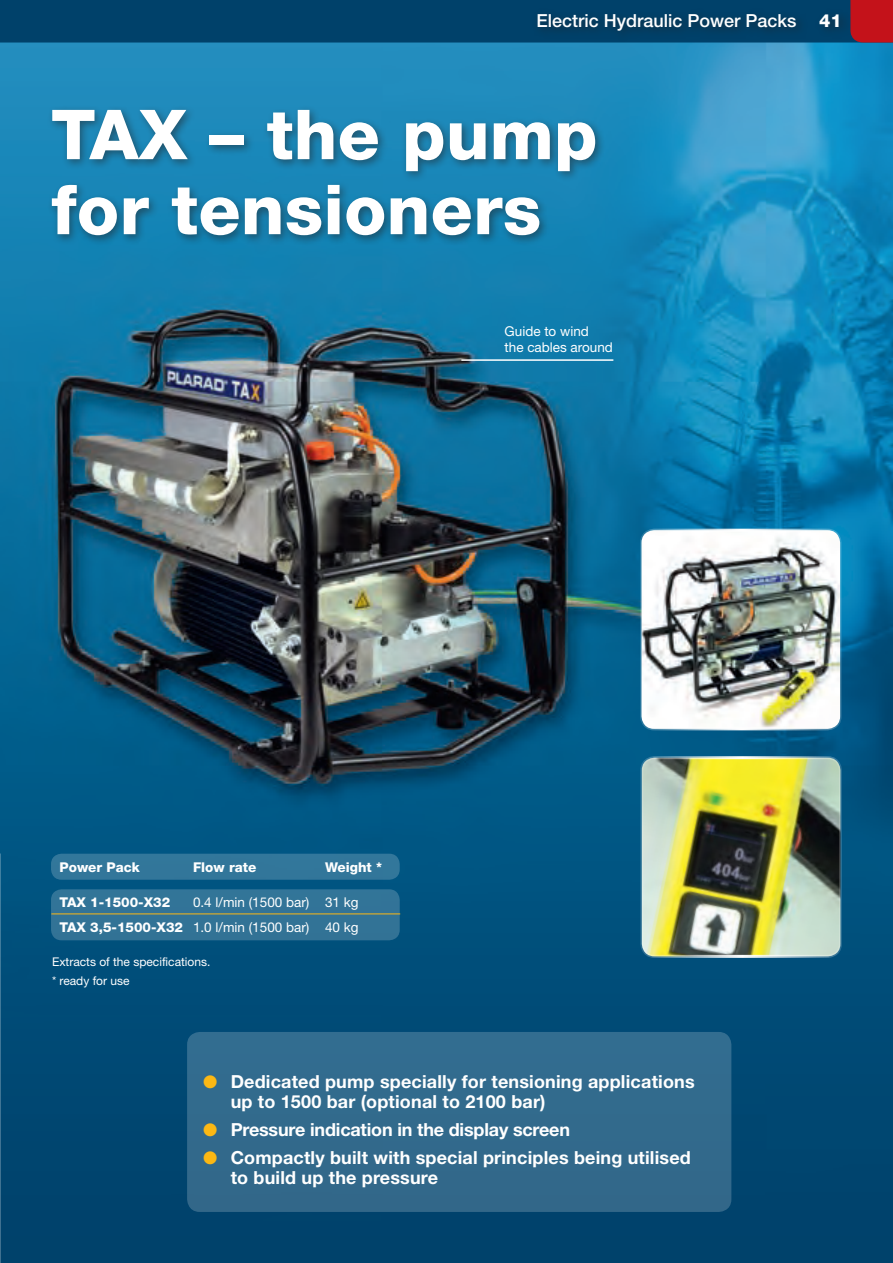
<style>
.page{position:relative;width:893px;height:1263px;background:#fff}
.page>*{position:absolute;margin:0;border:0;box-sizing:border-box;transform-origin:0 0}
.t1{font:800 69px/75px "Helvetica Neue";letter-spacing:.005em;color:#fff}
.t2{font:700 18px/19.8px "Helvetica Neue";letter-spacing:.01em;color:#fff}
.t3{font:700 18px "Helvetica Neue";letter-spacing:-.01em;color:#fff}
.t4{font:500 18px "Helvetica Neue";color:#fff}
.t5{font:800 18px "Helvetica Neue";color:#fff}
.t6{font:13.5px/24.8px "Helvetica Neue";color:#fff;text-align:right}
.t7{font:800 13.5px "Helvetica Neue";color:#fff}
.t8{font:12px/18.6px "Helvetica Neue";color:#fff}
.s1{font-weight:800}
.s2{color:#fcb814}
</style>
<div class="page">
<img style="left:0;top:43px;width:893px;height:1220px">
<img style="left:0;top:854px;width:1px;height:409px">
<svg style="left:0;top:0;width:893px;height:43px;background:#0d3f66"></svg>
<div style="left:51px;top:854px;width:349px;height:26px;background:#32769a;border-radius:10px"></div>
<div style="left:51px;top:889px;width:349px;height:51px;background:#327397;border-radius:11px"></div>
<div style="left:187px;top:1032px;width:544px;height:180px;background:#326a8c;border-radius:13px"></div>
<div style="left:532px;top:7px;width:319px;height:35px;background:#013f66"></div>
<div style="left:47px;top:105px;width:559px;height:141px;background:#231f20;opacity:.5"></div>
<img style="left:642px;top:758px;width:198px;height:198px">
<div style="left:640px;top:756px;width:202px;height:202px;border:3px solid #fff;border-radius:13px"></div>
<img style="left:641px;top:530px;width:199px;height:199px">
<div style="left:640px;top:529px;width:202px;height:201px;border:3px solid #fff;border-radius:13px"></div>
<hr style="left:461px;top:359px;width:152px;height:2px;background:#fff">
<hr style="left:51px;top:913px;width:349px;height:1px;background:#fcb814">
<p class="t4" style="left:536px;top:10px;width:262px">Electric Hydraulic Power Packs</p>
<p class="t5" style="left:819px;top:10px;width:24px">41</p>
<h1 class="t1" style="left:51px;top:97px;width:548px">TAX – the pump for tensioners</h1>
<p class="t6" style="left:505px;top:323px;width:110px;line-height:16.2px;text-align:left">Guide to wind<br>the cables around</p>
<p class="t7" style="left:60px;top:859px;width:82px">Power Pack</p>
<p class="t7" style="left:193px;top:859px;width:65px">Flow rate</p>
<p class="t7" style="left:325px;top:859px;width:58px">Weight *</p>
<p class="t7" style="left:60px;top:894px;width:112px">TAX 1-1500-X32</p>
<p class="t6" style="left:60px;top:890px;width:301px">0.4 l/min (1500 bar) 31 kg<br><span class="s1">TAX 3,5-1500-X32</span> 1.0 l/min (1500 bar) 40 kg</p>
<p class="t8" style="left:52px;top:952px;width:160px">Extracts of the specifications. * ready for use</p>
<p class="t2" style="left:231px;top:1071px;width:465px;text-indent:-28px"><span class="s2">●</span> Dedicated pump specially for tensioning applications up to 1500 bar (optional to 2100 bar)</p>
<p class="t3" style="left:203px;top:1118px;width:369px"><span class="s2">●</span> Pressure indication in the display screen</p>
<p class="t2" style="left:231px;top:1147px;width:462px;text-indent:-28px"><span class="s2">●</span> Compactly built with special principles being utilised to build up the pressure</p>
</div>
